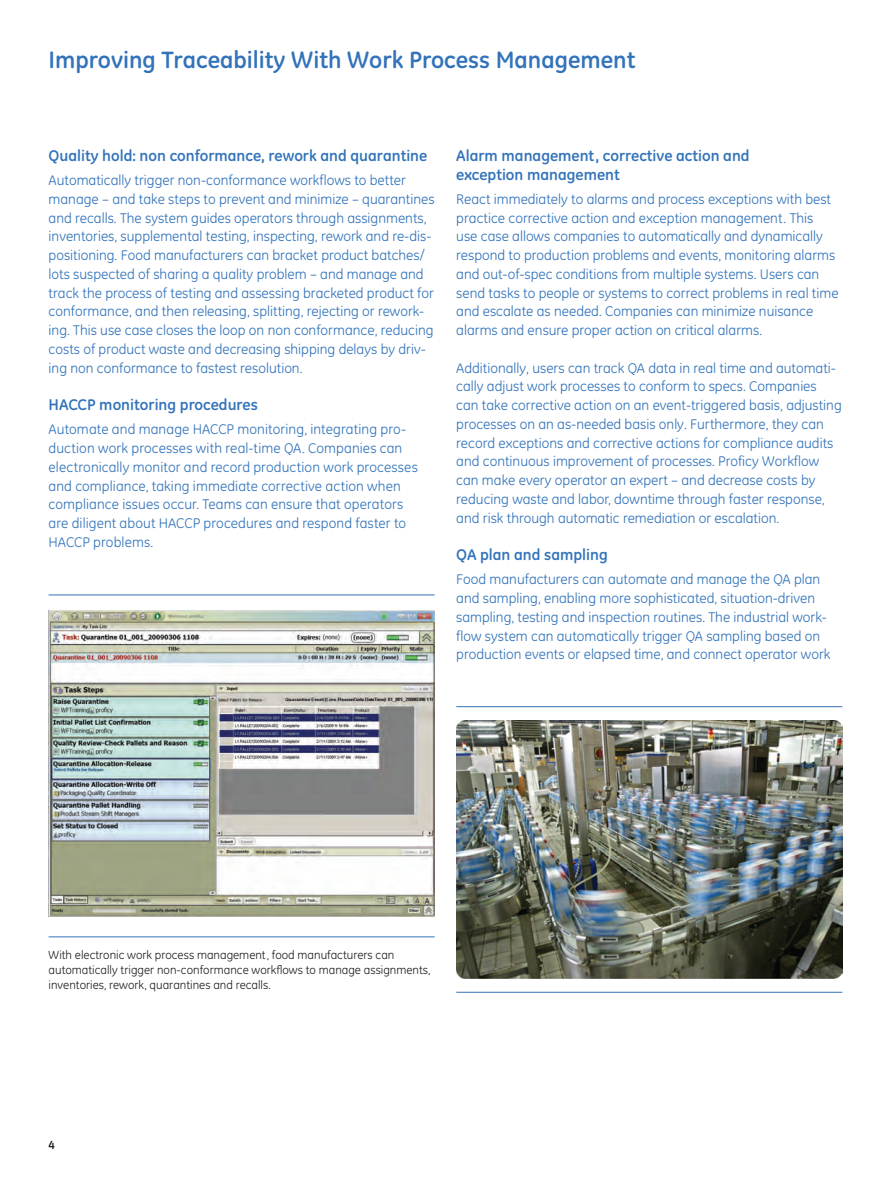
<style>
.page{position:relative;width:891px;height:1188px;background:#fff}
.page>*{position:absolute;margin:0;border:0;box-sizing:border-box;transform-origin:0 0}
.t1{font:700 24px "GE Inspira";color:#3273ba}
.t2{font:700 15.75px/18.8px "GE Inspira";color:#3273ba}
.t3{font:14.25px/18.8px "GE Inspira";color:#3273ba}
.t4{font:12px/15px "GE Inspira";color:#231f20}
.t5{font:700 12px "GE Inspira";color:#231f20}
</style>
<div class="page">
<img style="left:49px;top:610px;width:386px;height:307px">
<img style="left:456px;top:721px;width:386px;height:258px">
<hr style="left:49px;top:595px;width:386px;height:1px;background:#3273ba">
<hr style="left:456px;top:706px;width:386px;height:1px;background:#3273ba">
<hr style="left:456px;top:992px;width:386px;height:1px;background:#3273ba">
<hr style="left:49px;top:937px;width:386px;height:1px;background:#3273ba">
<h1 class="t1" style="left:49px;top:44px;width:588px">Improving Traceability With Work Process Management</h1>
<p class="t2" style="left:49px;top:146px;width:380px">Quality hold: non conformance, rework and quarantine</p>
<p class="t3" style="left:49px;top:171px;width:388px">Automatically trigger non-conformance workflows to better manage – and take steps to prevent and minimize – quarantines and recalls. The system guides operators through assignments, inventories, supplemental testing, inspecting, rework and re-dis&shy;positioning. Food manufacturers can bracket product batches/ lots suspected of sharing a quality problem – and manage and track the process of testing and assessing bracketed product for conformance, and then releasing, splitting, rejecting or rework&shy;ing. This use case closes the loop on non conformance, reducing costs of product waste and decreasing shipping delays by driv&shy;ing non conformance to fastest resolution.</p>
<p class="t2" style="left:49px;top:395px;width:211px">HACCP monitoring procedures</p>
<p class="t3" style="left:49px;top:420px;width:371px">Automate and manage HACCP monitoring, integrating pro&shy;duction work processes with real-time QA. Companies can electronically monitor and record production work processes and compliance, taking immediate corrective action when compliance issues occur. Teams can ensure that operators are diligent about HACCP procedures and respond faster to HACCP problems.</p>
<p class="t2" style="left:456px;top:146px;width:295px">Alarm management, corrective action and exception management</p>
<p class="t3" style="left:456px;top:190px;width:384px">React immediately to alarms and process exceptions with best practice corrective action and exception management. This<br>use case allows companies to automatically and dynamically respond to production problems and events, monitoring alarms and out-of-spec conditions from multiple systems. Users can send tasks to people or systems to correct problems in real time and escalate as needed. Companies can minimize nuisance alarms and ensure proper action on critical alarms.</p>
<p class="t3" style="left:456px;top:358px;width:387px">Additionally, users can track QA data in real time and automati&shy;cally adjust work processes to conform to specs. Companies can take corrective action on an event-triggered basis, adjusting processes on an as-needed basis only. Furthermore, they can record exceptions and corrective actions for compliance audits and continuous improvement of processes. Proficy Workflow can make every operator an expert – and decrease costs by reducing waste and labor, downtime through faster response, and risk through automatic remediation or escalation.</p>
<p class="t2" style="left:456px;top:545px;width:153px">QA plan and sampling</p>
<p class="t3" style="left:456px;top:570px;width:376px">Food manufacturers can automate and manage the QA plan and sampling, enabling more sophisticated, situation-driven sampling, testing and inspection routines. The industrial work&shy;flow system can automatically trigger QA sampling based on production events or elapsed time, and connect operator work</p>
<p class="t4" style="left:49px;top:947px;width:383px">With electronic work process management, food manufacturers can automatically trigger non-conformance workflows to manage assignments, inventories, rework, quarantines and recalls.</p>
<p class="t5" style="left:49px;top:1137px;width:8px">4</p>
</div>
